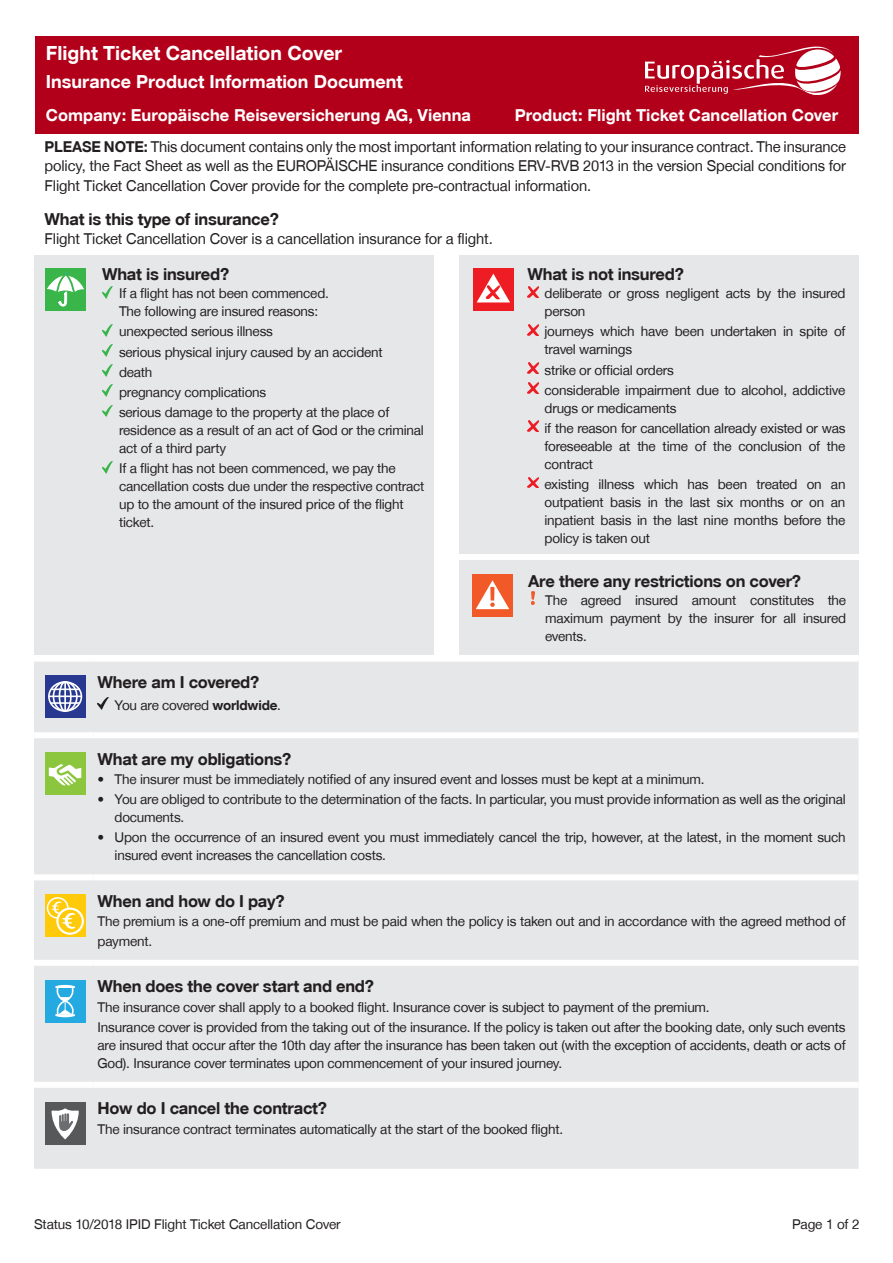
<style>
.page{position:relative;width:893px;height:1263px;background:#fff}
.page>*{position:absolute;margin:0;border:0;box-sizing:border-box;transform-origin:0 0}
.Form_title{font:19.5px "Helvetica Fet";color:#fff}
.Form_sub_title{font:18px "Helvetica Fet";color:#fff}
.Überschrift_2_-_Frag{font:16.5px "Helvetica Fet";letter-spacing:-.015em;color:#231f20}
.Company_Product_head{font:16.5px "Helvetica Fet";color:#fff}
.Covered_bullets{font:16.5px "Helvetica Fet";letter-spacing:-.015em;color:#231f20}
.Form_intro{font:15px/19.5px "Helvetica Nor";letter-spacing:-.01em;color:#231f20;text-align:justify}
.Covered_bullets-2{font:13.5px/18px "Helvetica Nor";letter-spacing:-.015em;color:#231f20}
.Fließtext_ohne_Aufz{font:13.5px/18px "Helvetica Nor";letter-spacing:-.015em;color:#231f20}
.Impressium{font:13.5px "Helvetica Nor";letter-spacing:-.01em;color:#231f20}
.s1{font-family:"Helvetica Fet"}
</style>
<div class="page">
<div style="left:34px;top:255px;width:400px;height:400px;background:#e6e7e9"></div>
<div style="left:459px;top:255px;width:400px;height:298px;background:#e6e7e9"></div>
<svg style="left:102px;top:286px;width:11px;height:12px"></svg>
<svg style="left:102px;top:324px;width:11px;height:12px"></svg>
<svg style="left:102px;top:345px;width:11px;height:12px"></svg>
<svg style="left:102px;top:365px;width:11px;height:12px"></svg>
<svg style="left:102px;top:385px;width:11px;height:12px"></svg>
<svg style="left:102px;top:405px;width:11px;height:12px"></svg>
<svg style="left:102px;top:461px;width:11px;height:12px"></svg>
<svg style="left:527px;top:286px;width:11px;height:11px"></svg>
<svg style="left:527px;top:324px;width:11px;height:11px"></svg>
<svg style="left:527px;top:363px;width:11px;height:10px"></svg>
<svg style="left:527px;top:383px;width:11px;height:11px"></svg>
<svg style="left:527px;top:421px;width:11px;height:11px"></svg>
<svg style="left:527px;top:477px;width:11px;height:11px"></svg>
<div style="left:459px;top:561px;width:400px;height:94px;background:#e6e7e9"></div>
<svg style="left:531px;top:592px;width:4px;height:13px"></svg>
<div style="left:34px;top:662px;width:824px;height:507px;background:#e6e7e9"></div>
<div style="left:93px;top:732px;width:765px;height:6px;background:#fff"></div>
<div style="left:93px;top:874px;width:765px;height:6px;background:#fff"></div>
<div style="left:93px;top:960px;width:765px;height:6px;background:#fff"></div>
<div style="left:34px;top:732px;width:59px;height:6px;background:#fff"></div>
<div style="left:34px;top:874px;width:59px;height:6px;background:#fff"></div>
<div style="left:34px;top:960px;width:59px;height:6px;background:#fff"></div>
<div style="left:34px;top:1082px;width:59px;height:6px;background:#fff"></div>
<div style="left:93px;top:1082px;width:765px;height:6px;background:#fff"></div>
<svg style="left:45px;top:676px;width:41px;height:42px"></svg>
<div style="left:48px;top:681px;width:34px;height:31px;border:2px solid #fff;border-radius:50%"></div>
<div style="left:53px;top:681px;width:25px;height:31px;border:2px solid #fff;border-radius:50%"></div>
<div style="left:59px;top:681px;width:13px;height:31px;border:2px solid #fff;border-radius:50%"></div>
<hr style="left:64px;top:682px;width:2px;height:30px;background:#fff">
<hr style="left:51px;top:688px;width:29px;height:2px;background:#fff">
<hr style="left:51px;top:702px;width:29px;height:2px;background:#fff">
<hr style="left:49px;top:695px;width:32px;height:2px;background:#fff">
<svg style="left:98px;top:698px;width:10px;height:12px"></svg>
<div style="left:45px;top:752px;width:41px;height:43px;background:#8bc63e"></div>
<svg style="left:49px;top:764px;width:33px;height:22px"></svg>
<svg style="left:45px;top:894px;width:41px;height:43px"></svg>
<div style="left:47px;top:897px;width:22px;height:22px;border:2px solid #fff;border-radius:50%"></div>
<svg style="left:57px;top:909px;width:26px;height:25px"></svg>
<div style="left:56px;top:907px;width:28px;height:28px;border:2px solid #fff;border-radius:50%"></div>
<svg style="left:51px;top:900px;width:25px;height:30px"></svg>
<div style="left:45px;top:980px;width:41px;height:42px;background:#24aae1"></div>
<svg style="left:55px;top:985px;width:20px;height:32px"></svg>
<div style="left:45px;top:1102px;width:41px;height:42px;background:#57585a"></div>
<svg style="left:52px;top:1108px;width:27px;height:31px"></svg>
<div style="left:472px;top:575px;width:41px;height:42px;background:#f15929"></div>
<svg style="left:476px;top:580px;width:33px;height:29px"></svg>
<div style="left:45px;top:268px;width:41px;height:42px;background:#3ab54a"></div>
<svg style="left:47px;top:271px;width:37px;height:35px"></svg>
<div style="left:473px;top:268px;width:41px;height:42px;background:#ee1d23"></div>
<svg style="left:477px;top:274px;width:33px;height:28px"></svg>
<div style="left:35px;top:36px;width:824px;height:98px;background:#b2001a"></div>
<svg style="left:645px;top:46px;width:196px;height:49px"></svg>
<p class="Form_title" style="left:46px;top:41px;width:298px">Flight Ticket Cancellation Cover</p>
<p class="Form_sub_title" style="left:46px;top:71px;width:358px">Insurance Product Information Document</p>
<p class="Company_Product_head" style="left:46px;top:105px;width:427px">Company: Europäische Reiseversicherung AG, Vienna</p>
<p class="Company_Product_head" style="left:515px;top:105px;width:325px">Product: Flight Ticket Cancellation Cover</p>
<p class="Form_intro" style="left:45px;top:136px;width:803px"><span class="s1">PLEASE NOTE:</span> This document contains only the most important information relating to your insurance contract. The insurance policy, the Fact Sheet as well as the EUROPÄISCHE insurance conditions ERV-RVB 2013 in the version Special conditions for Flight Ticket Cancellation Cover provide for the complete pre-contractual information.</p>
<p class="Überschrift_2_-_Frag" style="left:45px;top:208px;width:236px">What is this type of insurance?</p>
<p class="Form_intro" style="left:45px;top:229px;width:450px">Flight Ticket Cancellation Cover is a cancellation insurance for a flight.</p>
<p class="Überschrift_2_-_Frag" style="left:102px;top:264px;width:129px">What is insured?</p>
<p class="Covered_bullets-2" style="left:119px;top:284px;width:211px">If a flight has not been commenced.<br>The following are insured reasons:</p>
<p class="Covered_bullets-2" style="left:119px;top:322px;width:155px">unexpected serious illness</p>
<p class="Covered_bullets-2" style="left:119px;top:343px;width:265px">serious physical injury caused by an accident</p>
<p class="Covered_bullets-2" style="left:119px;top:363px;width:35px">death</p>
<p class="Covered_bullets-2" style="left:119px;top:383px;width:149px">pregnancy complications</p>
<p class="Covered_bullets-2" style="left:119px;top:403px;width:306px">serious damage to the property at the place of residence as a result of an act of God or the criminal act of a third party</p>
<p class="Covered_bullets-2" style="left:119px;top:459px;width:307px">If a flight has not been commenced, we pay the cancellation costs due under the respective contract up to the amount of the insured price of the flight ticket.</p>
<p class="Überschrift_2_-_Frag" style="left:527px;top:264px;width:158px">What is not insured?</p>
<p class="Covered_bullets-2" style="left:544px;top:284px;width:302px">deliberate or gross negligent acts by the insured person</p>
<p class="Covered_bullets-2" style="left:544px;top:322px;width:302px">journeys which have been undertaken in spite of travel warnings</p>
<p class="Covered_bullets-2" style="left:544px;top:361px;width:131px">strike or official orders</p>
<p class="Covered_bullets-2" style="left:544px;top:381px;width:302px">considerable impairment due to alcohol, addictive drugs or medicaments</p>
<p class="Covered_bullets-2" style="left:544px;top:419px;width:302px;text-align:justify">if the reason for cancellation already existed or was foreseeable at the time of the conclusion of the contract</p>
<p class="Covered_bullets-2" style="left:544px;top:475px;width:302px;text-align:justify">existing illness which has been treated on an outpatient basis in the last six months or on an inpatient basis in the last nine months before the policy is taken out</p>
<p class="Überschrift_2_-_Frag" style="left:528px;top:571px;width:274px">Are there any restrictions on cover?</p>
<p class="Covered_bullets-2" style="left:545px;top:591px;width:303px;text-align:justify">The agreed insured amount constitutes the maximum payment by the insurer for all insured events.</p>
<p class="Covered_bullets" style="left:98px;top:672px;width:163px">Where am I covered?</p>
<p class="Covered_bullets-2" style="left:115px;top:696px;width:168px">You are covered <span class="s1">worldwide</span>.</p>
<p class="Überschrift_2_-_Frag" style="left:98px;top:748px;width:195px">What are my obligations?</p>
<p class="Covered_bullets-2" style="left:98px;top:770px;width:608px">• The insurer must be immediately notified of any insured event and losses must be kept at a minimum.</p>
<p class="Covered_bullets-2" style="left:115px;top:790px;width:733px;text-indent:-17px">• You are obliged to contribute to the determination of the facts. In particular, you must provide information as well as the original documents.</p>
<p class="Covered_bullets-2" style="left:115px;top:828px;width:733px;text-indent:-17px">• Upon the occurrence of an insured event you must immediately cancel the trip, however, at the latest, in the moment such insured event increases the cancellation costs.</p>
<p class="Überschrift_2_-_Frag" style="left:98px;top:891px;width:188px">When and how do I pay?</p>
<p class="Fließtext_ohne_Aufz" style="left:98px;top:911px;width:750px;line-height:19.5px">The premium is a one-off premium and must be paid when the policy is taken out and in accordance with the agreed method of payment.</p>
<p class="Überschrift_2_-_Frag" style="left:98px;top:976px;width:278px">When does the cover start and end?</p>
<p class="Fließtext_ohne_Aufz" style="left:98px;top:998px;width:614px">The insurance cover shall apply to a booked flight. Insurance cover is subject to payment of the premium.</p>
<p class="Fließtext_ohne_Aufz" style="left:98px;top:1018px;width:750px;text-align:justify">Insurance cover is provided from the taking out of the insurance. If the policy is taken out after the booking date, only such events are insured that occur after the 10th day after the insurance has been taken out (with the exception of accidents, death or acts of God). Insurance cover terminates upon commencement of your insured journey.</p>
<p class="Überschrift_2_-_Frag" style="left:98px;top:1098px;width:231px">How do I cancel the contract?</p>
<p class="Fließtext_ohne_Aufz" style="left:98px;top:1120px;width:467px">The insurance contract terminates automatically at the start of the booked flight.</p>
<p class="Impressium" style="left:34px;top:1216px;width:308px">Status 10/2018 IPID Flight Ticket Cancellation Cover</p>
<p class="Impressium" style="left:792px;top:1216px;width:69px">Page 1 of 2</p>
</div>
